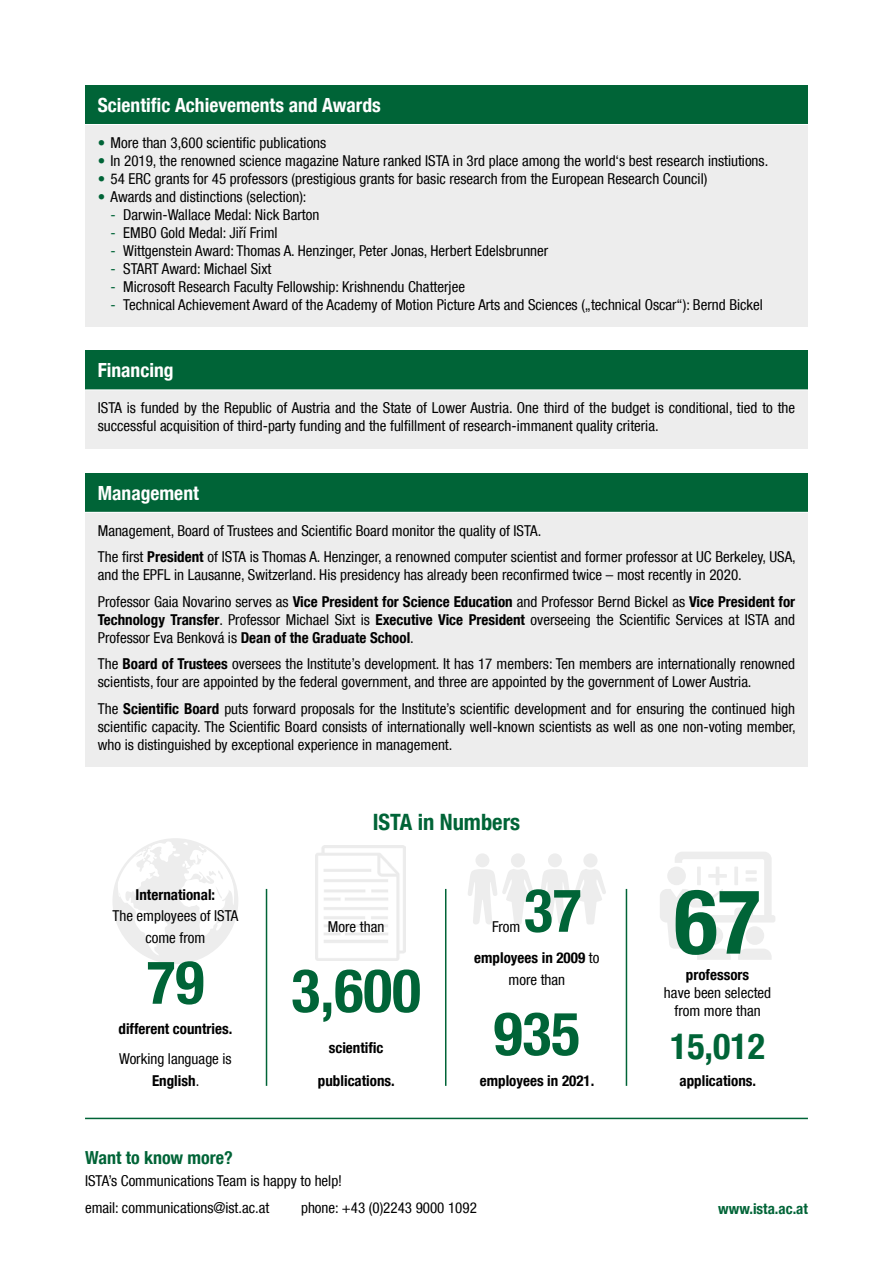
<style>
.page{position:relative;width:893px;height:1263px;background:#fff}
.page>*{position:absolute;margin:0;border:0;box-sizing:border-box;transform-origin:0 0}
.t1{font:700 condensed 90px "Helvetica Neue LT Com";color:#006437}
.t2{font:700 condensed 60px "Helvetica Neue LT Com";color:#006437}
.t3{font:700 condensed 36px "Helvetica Neue LT Com";color:#006437}
.t4{font:700 condensed 22.5px "Helvetica Neue LT Com";color:#006437}
.t5{font:700 condensed 19.5px "Helvetica Neue LT Com";color:#fff}
.t6{font:700 condensed 18px "Helvetica Neue LT Com";color:#006437}
.t7{font:condensed 15px/18px "Helvetica Neue LT Com";color:#000}
.t8{font:700 condensed 15px/32.7px "Helvetica Neue LT Com";color:#000;text-align:center}
.t9{font:700 condensed 15px "Helvetica Neue LT Com";color:#006437}
.s1{color:#006437}
.s2{font-weight:700}
.s3{font-weight:400}
</style>
<div class="page">
<hr style="left:85px;top:1118px;width:723px;height:1px;background:#006437">
<div style="left:85px;top:350px;width:723px;height:40px;background:#006437"></div>
<div style="left:85px;top:390px;width:723px;height:58px;background:#ededed"></div>
<hr style="left:85px;top:389px;width:723px;height:1px;background:#fff">
<div style="left:85px;top:473px;width:723px;height:39px;background:#006437"></div>
<div style="left:85px;top:512px;width:723px;height:255px;background:#ededed"></div>
<hr style="left:85px;top:512px;width:723px;height:1px;background:#fff">
<div style="left:85px;top:85px;width:723px;height:39px;background:#006437"></div>
<div style="left:85px;top:124px;width:723px;height:203px;background:#ededed"></div>
<hr style="left:85px;top:124px;width:723px;height:1px;background:#fff">
<svg style="left:660px;top:852px;width:115px;height:108px"></svg>
<div style="left:114px;top:839px;width:123px;height:124px;background:#ededed;border-radius:50%"></div>
<svg style="left:118px;top:841px;width:116px;height:114px"></svg>
<div style="left:112px;top:838px;width:126px;height:126px;border:2px solid #ededed;border-radius:50%"></div>
<div style="left:475px;top:853px;width:14px;height:14px;background:#ededed;border-radius:50%"></div>
<svg style="left:468px;top:869px;width:65px;height:55px"></svg>
<div style="left:511px;top:853px;width:14px;height:14px;background:#ededed;border-radius:50%"></div>
<div style="left:548px;top:853px;width:14px;height:14px;background:#ededed;border-radius:50%"></div>
<svg style="left:540px;top:869px;width:66px;height:55px"></svg>
<div style="left:583px;top:853px;width:14px;height:14px;background:#ededed;border-radius:50%"></div>
<hr style="left:626px;top:889px;width:1px;height:197px;background:#006437">
<hr style="left:266px;top:889px;width:1px;height:197px;background:#006437">
<hr style="left:445px;top:889px;width:1px;height:197px;background:#006437">
<h3 class="t5" style="left:98px;top:93px;width:284px">Scientific Achievements and Awards</h3>
<p class="t7" style="left:98px;top:133px;width:230px"><span class="s1">•</span> More than 3,600 scientific publications</p>
<p class="t7" style="left:98px;top:151px;width:672px"><span class="s1">•</span> In 2019, the renowned science magazine Nature ranked ISTA in 3rd place among the world‘s best research instiutions.</p>
<p class="t7" style="left:98px;top:169px;width:611px"><span class="s1">•</span> 54 ERC grants for 45 professors (prestigious grants for basic research from the European Research Council)</p>
<p class="t7" style="left:98px;top:187px;width:210px"><span class="s1">•</span> Awards and distinctions (selection):</p>
<p class="t7" style="left:111px;top:205px;width:210px"><span class="s1">-</span> Darwin-Wallace Medal: Nick Barton</p>
<p class="t7" style="left:111px;top:223px;width:169px"><span class="s1">-</span> EMBO Gold Medal: Jiří Friml</p>
<p class="t7" style="left:111px;top:241px;width:439px"><span class="s1">-</span> Wittgenstein Award: Thomas A. Henzinger, Peter Jonas, Herbert Edelsbrunner</p>
<p class="t7" style="left:111px;top:259px;width:162px"><span class="s1">-</span> START Award: Michael Sixt</p>
<p class="t7" style="left:111px;top:277px;width:356px"><span class="s1">-</span> Microsoft Research Faculty Fellowship: Krishnendu Chatterjee</p>
<p class="t7" style="left:111px;top:295px;width:654px"><span class="s1">-</span> Technical Achievement Award of the Academy of Motion Picture Arts and Sciences („technical Oscar“): Bernd Bickel</p>
<h3 class="t5" style="left:98px;top:358px;width:77px">Financing</h3>
<p class="t7" style="left:98px;top:399px;width:699px">ISTA is funded by the Republic of Austria and the State of Lower Austria. One third of the budget is conditional, tied to the successful acquisition of third-party funding and the fulfillment of research-immanent quality criteria.</p>
<h3 class="t5" style="left:98px;top:481px;width:103px">Management</h3>
<p class="t7" style="left:98px;top:517px;width:699px;line-height:26.5px">Management, Board of Trustees and Scientific Board monitor the quality of ISTA.<br>The first <span class="s2">President</span> of ISTA is Thomas A. Henzinger, a renowned computer scientist and former professor at UC Berkeley, USA,</p>
<p class="t7" style="left:98px;top:561px;width:699px;line-height:26.5px">and the EPFL in Lausanne, Switzerland. His presidency has already been reconfirmed twice – most recently in 2020.<br>Professor Gaia Novarino serves as <span class="s2">Vice President for Science Education</span> and Professor Bernd Bickel as <span class="s2">Vice President for</span></p>
<p class="t7" style="left:98px;top:610px;width:699px"><span class="s2">Technology Transfer</span>. Professor Michael Sixt is <span class="s2">Executive Vice President</span> overseeing the Scientific Services at ISTA and<br>Professor Eva Benková is <span class="s2">Dean of the Graduate School</span>.</p>
<p class="t7" style="left:98px;top:655px;width:699px">The <span class="s2">Board of Trustees</span> oversees the Institute’s development. It has 17 members: Ten members are internationally renowned scientists, four are appointed by the federal government, and three are appointed by the government of Lower Austria.</p>
<p class="t7" style="left:98px;top:699px;width:699px;text-align:justify">The <span class="s2">Scientific Board</span> puts forward proposals for the Institute’s scientific development and for ensuring the continued high scientific capacity. The Scientific Board consists of internationally well-known scientists as well as one non-voting member, who is distinguished by exceptional experience in management.</p>
<p class="t8" style="left:136px;top:878px;width:81px">International:</p>
<p class="t7" style="left:112px;top:905px;width:127px;line-height:21.8px;text-align:center">The employees of ISTA come from</p>
<h2 class="t2" style="left:147px;top:946px;width:59px">79</h2>
<p class="t8" style="left:118px;top:1012px;width:115px">different countries.</p>
<p class="t7" style="left:119px;top:1048px;width:114px;line-height:21.8px;text-align:center">Working language is<br><span class="s2">English</span>.</p>
<h3 class="t4" style="left:373px;top:808px;width:149px">ISTA in Numbers</h3>
<p class="t7" style="left:328px;top:917px;width:58px">More than</p>
<h2 class="t2" style="left:291px;top:955px;width:131px">3,600</h2>
<p class="t8" style="left:318px;top:1031px;width:78px">scientific publications.</p>
<h2 class="t2" style="left:524px;top:874px;width:59px">37</h2>
<p class="t8" style="left:474px;top:946px;width:127px;line-height:22.5px">employees in 2009 <span class="s3">to more than</span></p>
<h2 class="t2" style="left:494px;top:998px;width:88px">935</h2>
<p class="t8" style="left:480px;top:1064px;width:116px">employees in 2021.</p>
<p class="t7" style="left:492px;top:917px;width:30px">From</p>
<p class="t6" style="left:85px;top:1147px;width:149px">Want to know more?</p>
<p class="t7" style="left:85px;top:1167px;width:259px;line-height:26.5px">ISTA’s Communications Team is happy to help! email: communications@ist.ac.at</p>
<p class="t7" style="left:301px;top:1198px;width:177px">phone: +43 (0)2243 9000 1092</p>
<h1 class="t1" style="left:674px;top:868px;width:88px">67</h1>
<p class="t8" style="left:686px;top:958px;width:65px">professors</p>
<p class="t7" style="left:664px;top:984px;width:109px;text-align:center">have been selected from more than</p>
<h3 class="t3" style="left:670px;top:1025px;width:97px">15,012</h3>
<p class="t8" style="left:680px;top:1064px;width:78px">applications.</p>
<p class="t9" style="left:718px;top:1199px;width:91px">www.ista.ac.at</p>
</div>
